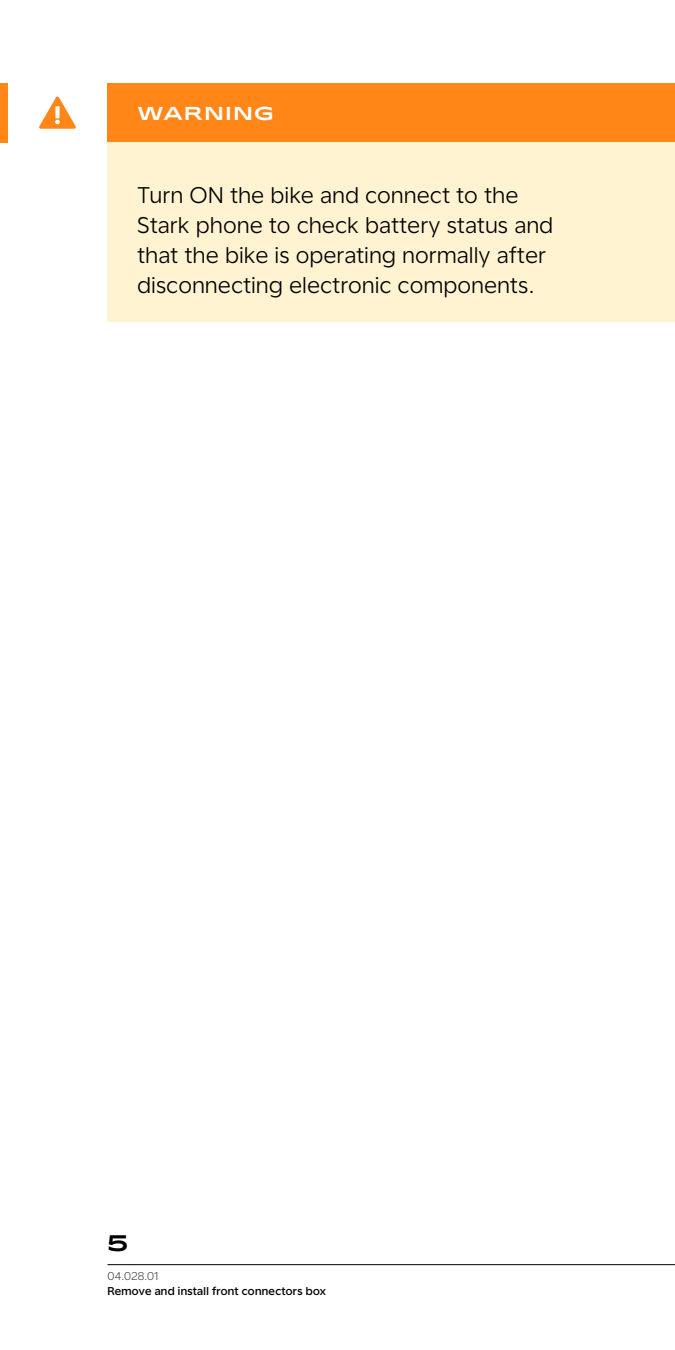
<style>
.page{position:relative;width:675px;height:1350px;background:#fff}
.page>*{position:absolute;margin:0;border:0;box-sizing:border-box;transform-origin:0 0}
.Box_copy{font:22.5px/30px "Universal Sans Display 300";letter-spacing:.03em;color:#000}
.t1{font:500 22.5px "Stark Sans";color:#000}
.Box_name{font:500 18.75px "Stark Sans";letter-spacing:.06em;color:#fff}
.t2{font:11.25px "Universal Sans Display 500";letter-spacing:.03em;color:#000}
.t3{font:11.25px "Universal Sans Display 300";letter-spacing:.03em;color:#4d4d4d}
</style>
<div class="page">
<hr style="left:108px;top:1265px;width:567px;height:1px;background:#000">
<div style="left:108px;top:83px;width:567px;height:59px;background:#ff8617"></div>
<div style="left:108px;top:142px;width:567px;height:180px;background:#fff3d1"></div>
<div style="left:0;top:83px;width:8px;height:59px;background:#ff8617"></div>
<svg style="left:39px;top:96px;width:37px;height:33px"></svg>
<p class="Box_name" style="left:138px;top:101px;width:138px">WARNING</p>
<p class="Box_copy" style="left:138px;top:180px;width:417px">Turn ON the bike and connect to the Stark phone to check battery status and that the bike is operating normally after disconnecting electronic components.</p>
<p class="t1" style="left:108px;top:1228px;width:22px">5</p>
<p class="t3" style="left:108px;top:1270px;width:52px">04.028.01</p>
<p class="t2" style="left:108px;top:1285px;width:220px">Remove and install front connectors box</p>
</div>
